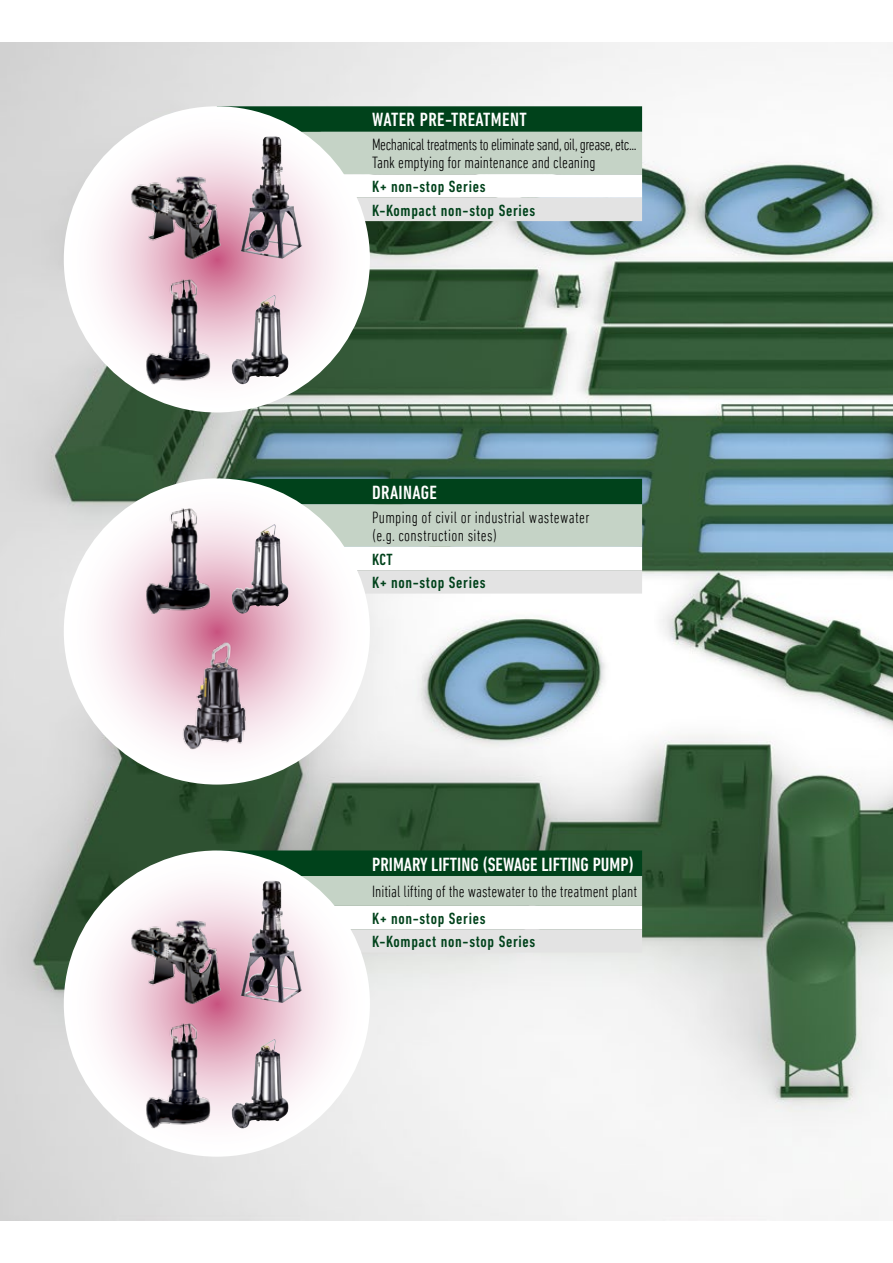
<style>
.page{position:relative;width:893px;height:1263px;background:#fff}
.page>*{position:absolute;margin:0;border:0;box-sizing:border-box;transform-origin:0 0}
.t1{font:500 condensed 19.5px "DIN Next LT Pro";color:#fff}
.t2{font:500 condensed 19.5px "DIN Next LT Pro";letter-spacing:.02em;color:#fff}
.t3{font:500 condensed 16.5px/23.4px "DIN Next LT Pro";letter-spacing:.04em;color:#00421b}
.t4{font:300 condensed 16.5px/18px "DIN Next LT Pro";letter-spacing:-.025em;color:#000}
.t5{font:300 condensed 16.5px/18px "DIN Next LT Pro";letter-spacing:.02em;color:#000}
.t6{font:300 condensed 16.5px "DIN Next LT Pro";color:#000}
</style>
<div class="page">
<img style="left:0;top:43px;width:893px;height:1177px">
<svg style="left:229px;top:850px;width:413px;height:102px"></svg>
<svg style="left:64px;top:850px;width:306px;height:307px"></svg>
<img style="left:131px;top:920px;width:90px;height:84px">
<img style="left:240px;top:881px;width:43px;height:122px">
<img style="left:232px;top:1039px;width:43px;height:89px">
<img style="left:146px;top:1023px;width:64px;height:105px">
<svg style="left:229px;top:106px;width:413px;height:115px"></svg>
<svg style="left:64px;top:106px;width:306px;height:306px"></svg>
<img style="left:131px;top:176px;width:90px;height:83px">
<img style="left:240px;top:136px;width:43px;height:123px">
<img style="left:232px;top:295px;width:43px;height:89px">
<img style="left:146px;top:279px;width:64px;height:105px">
<svg style="left:238px;top:479px;width:404px;height:115px"></svg>
<svg style="left:64px;top:478px;width:306px;height:306px"></svg>
<img style="left:232px;top:524px;width:43px;height:89px">
<img style="left:146px;top:508px;width:64px;height:105px">
<img style="left:178px;top:640px;width:73px;height:111px">
<p class="t2" style="left:372px;top:109px;width:156px">WATER PRE-TREATMENT</p>
<p class="t4" style="left:372px;top:136px;width:266px">Mechanical treatments to eliminate sand, oil, grease, etc...<br>Tank emptying for maintenance and cleaning</p>
<p class="t3" style="left:372px;top:175px;width:165px">K+ non-stop Series<br>K-Kompact non-stop Series</p>
<p class="t2" style="left:372px;top:481px;width:66px">DRAINAGE</p>
<p class="t5" style="left:372px;top:508px;width:219px">Pumping of civil or industrial wastewater (e.g. construction sites)</p>
<p class="t3" style="left:372px;top:547px;width:115px">KCT<br>K+ non-stop Series</p>
<p class="t1" style="left:372px;top:853px;width:263px">PRIMARY LIFTING (SEWAGE LIFTING PUMP)</p>
<p class="t6" style="left:372px;top:882px;width:267px">Initial lifting of the wastewater to the treatment plant</p>
<p class="t3" style="left:372px;top:906px;width:165px">K+ non-stop Series<br>K-Kompact non-stop Series</p>
</div>
